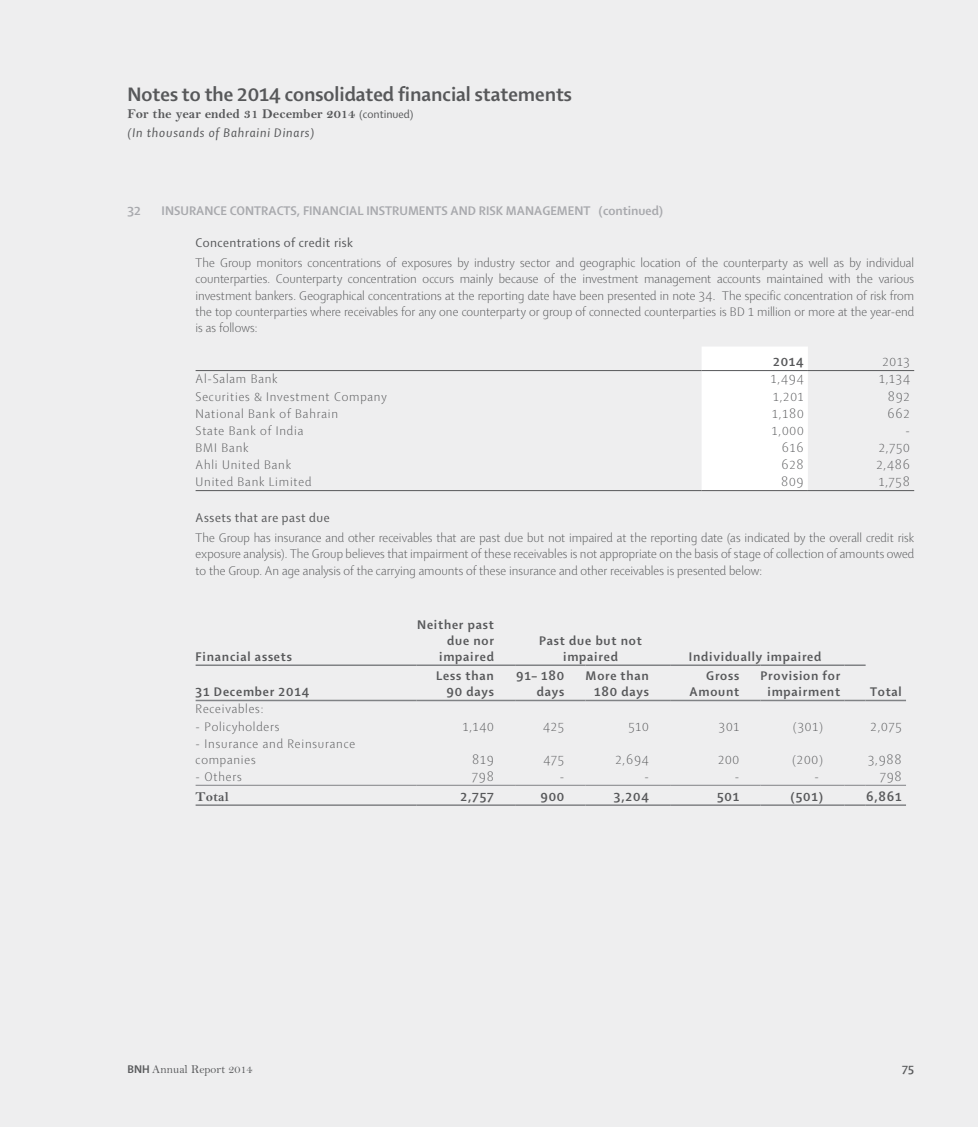
<style>
.page{position:relative;width:978px;height:1127px;background:#eeeeef}
.page>*{position:absolute;margin:0;border:0;box-sizing:border-box;transform-origin:0 0}
.t1{font:700 21px "Shaker 2";color:#57585a}
.t2{font:300 13.5px/16.2px "Shaker 2";letter-spacing:.06em;color:#57585a;text-align:justify}
.t3{font:700 13.5px/16.2px "Shaker 2";letter-spacing:.06em;color:#57585a;text-align:right}
.t4{font:700 13.5px "Shaker 2";color:#a8a9ad}
.t5{font:13.5px "Shaker 2";letter-spacing:.03em;color:#57585a}
.t6{font:700 13.5px "Bell";color:#57585a}
.t7{font:italic 13.5px "Shaker 2";letter-spacing:.06em;color:#57585a}
.t8{font:12px "Bell";color:#57585a}
.t9{font:700 12px "Shaker 2";color:#57585a}
.s1{font-family:"Shaker 2";font-weight:400;font-size:12px}
.s2{font-family:"Shaker 2";font-weight:700}
</style>
<div class="page">
<div style="left:702px;top:347px;width:106px;height:143px;background:#fff"></div>
<hr style="left:196px;top:370px;width:506px;height:1px;background:#57585a">
<hr style="left:702px;top:370px;width:106px;height:1px;background:#57585a">
<hr style="left:808px;top:370px;width:106px;height:1px;background:#57585a">
<hr style="left:196px;top:490px;width:506px;height:1px;background:#57585a">
<hr style="left:702px;top:490px;width:106px;height:1px;background:#57585a">
<hr style="left:808px;top:490px;width:106px;height:1px;background:#57585a">
<hr style="left:844px;top:664px;width:22px;height:2px;background:#808285">
<hr style="left:196px;top:664px;width:221px;height:2px;background:#808285">
<hr style="left:417px;top:664px;width:98px;height:2px;background:#808285">
<hr style="left:515px;top:664px;width:71px;height:2px;background:#808285">
<hr style="left:586px;top:664px;width:84px;height:2px;background:#808285">
<hr style="left:670px;top:664px;width:91px;height:2px;background:#808285">
<hr style="left:761px;top:664px;width:83px;height:2px;background:#808285">
<hr style="left:196px;top:700px;width:221px;height:1px;background:#808285">
<hr style="left:417px;top:700px;width:98px;height:1px;background:#808285">
<hr style="left:515px;top:700px;width:71px;height:1px;background:#808285">
<hr style="left:586px;top:700px;width:84px;height:1px;background:#808285">
<hr style="left:670px;top:700px;width:91px;height:1px;background:#808285">
<hr style="left:761px;top:700px;width:83px;height:1px;background:#808285">
<svg style="left:844px;top:700px;width:22px;height:1px"></svg>
<hr style="left:866px;top:700px;width:40px;height:1px;background:#808285">
<hr style="left:196px;top:804px;width:221px;height:2px;background:#808285">
<hr style="left:417px;top:804px;width:98px;height:2px;background:#808285">
<hr style="left:515px;top:804px;width:71px;height:2px;background:#808285">
<hr style="left:586px;top:804px;width:84px;height:2px;background:#808285">
<hr style="left:670px;top:804px;width:91px;height:2px;background:#808285">
<hr style="left:761px;top:804px;width:83px;height:2px;background:#808285">
<hr style="left:844px;top:804px;width:22px;height:2px;background:#808285">
<hr style="left:866px;top:804px;width:40px;height:2px;background:#808285">
<hr style="left:196px;top:785px;width:221px;height:1px;background:#808285">
<hr style="left:417px;top:785px;width:98px;height:1px;background:#808285">
<hr style="left:515px;top:785px;width:71px;height:1px;background:#808285">
<hr style="left:586px;top:785px;width:84px;height:1px;background:#808285">
<hr style="left:670px;top:785px;width:91px;height:1px;background:#808285">
<hr style="left:761px;top:785px;width:83px;height:1px;background:#808285">
<svg style="left:844px;top:785px;width:22px;height:1px"></svg>
<hr style="left:866px;top:785px;width:40px;height:1px;background:#808285">
<h1 class="t1" style="left:128px;top:81px;width:446px">Notes to the 2014 consolidated financial statements</h1>
<p class="t6" style="left:128px;top:106px;width:287px">For the year ended 31 December 2014 <span class="s1">(continued)</span></p>
<p class="t7" style="left:128px;top:124px;width:188px">(In thousands of Bahraini Dinars)</p>
<p class="t4" style="left:128px;top:201px;width:15px">32</p>
<p class="t4" style="left:162px;top:201px;width:503px">INSURANCE CONTRACTS, FINANCIAL INSTRUMENTS AND RISK MANAGEMENT (continued)</p>
<p class="t5" style="left:196px;top:234px;width:159px">Concentrations of credit risk</p>
<p class="t2" style="left:196px;top:254px;width:720px">The Group monitors concentrations of exposures by industry sector and geographic location of the counterparty as well as by individual counterparties. Counterparty concentration occurs mainly because of the investment management accounts maintained with the various investment bankers. Geographical concentrations at the reporting date have been presented in note 34. The specific concentration of risk from the top counterparties where receivables for any one counterparty or group of connected counterparties is BD 1 million or more at the year-end is as follows:</p>
<p class="t3" style="left:773px;top:353px;width:32px">2014</p>
<p class="t2" style="left:882px;top:353px;width:29px">2013</p>
<p class="t2" style="left:196px;top:370px;width:84px">Al-Salam Bank</p>
<p class="t2" style="left:771px;top:370px;width:34px">1,494</p>
<p class="t2" style="left:879px;top:370px;width:32px">1,134</p>
<p class="t2" style="left:196px;top:387px;width:193px">Securities &amp; Investment Company</p>
<p class="t2" style="left:773px;top:387px;width:32px">1,201</p>
<p class="t2" style="left:888px;top:387px;width:24px">892</p>
<p class="t2" style="left:196px;top:405px;width:144px">National Bank of Bahrain</p>
<p class="t2" style="left:772px;top:405px;width:33px">1,180</p>
<p class="t2" style="left:888px;top:405px;width:24px">662</p>
<p class="t2" style="left:196px;top:422px;width:109px">State Bank of India</p>
<p class="t2" style="left:772px;top:422px;width:33px">1,000</p>
<p class="t2" style="left:905px;top:422px;width:6px">-</p>
<p class="t2" style="left:196px;top:439px;width:54px">BMI Bank</p>
<p class="t2" style="left:782px;top:439px;width:23px">616</p>
<p class="t2" style="left:879px;top:439px;width:33px">2,750</p>
<p class="t2" style="left:196px;top:456px;width:97px">Ahli United Bank</p>
<p class="t2" style="left:781px;top:456px;width:24px">628</p>
<p class="t2" style="left:876px;top:456px;width:35px">2,486</p>
<p class="t2" style="left:196px;top:473px;width:117px">United Bank Limited</p>
<p class="t2" style="left:781px;top:473px;width:24px">809</p>
<p class="t2" style="left:879px;top:473px;width:33px">1,758</p>
<p class="t5" style="left:196px;top:508px;width:135px">Assets that are past due</p>
<p class="t2" style="left:196px;top:529px;width:720px">The Group has insurance and other receivables that are past due but not impaired at the reporting date (as indicated by the overall credit risk exposure analysis). The Group believes that impairment of these receivables is not appropriate on the basis of stage of collection of amounts owed to the Group. An age analysis of the carrying amounts of these insurance and other receivables is presented below:</p>
<p class="t3" style="left:196px;top:648px;width:98px">Financial assets</p>
<p class="t3" style="left:417px;top:615px;width:78px">Neither past due nor impaired</p>
<p class="t3" style="left:539px;top:632px;width:104px;text-align:center">Past due but not impaired</p>
<p class="t3" style="left:689px;top:648px;width:134px">Individually impaired</p>
<p class="t3" style="left:436px;top:667px;width:59px">Less than<br>90 days</p>
<p class="t3" style="left:516px;top:667px;width:50px">91– 180 days</p>
<p class="t3" style="left:586px;top:667px;width:65px">More than<br>180 days</p>
<p class="t3" style="left:689px;top:667px;width:51px">Gross<br>Amount</p>
<p class="t3" style="left:761px;top:667px;width:81px;text-align:center">Provision for impairment</p>
<p class="t3" style="left:196px;top:683px;width:115px">31 December 2014</p>
<p class="t3" style="left:870px;top:683px;width:33px">Total</p>
<p class="t2" style="left:196px;top:700px;width:69px">Receivables:</p>
<p class="t2" style="left:196px;top:717px;width:85px">- Policyholders</p>
<p class="t2" style="left:463px;top:717px;width:33px">1,140</p>
<p class="t2" style="left:543px;top:717px;width:23px">425</p>
<p class="t2" style="left:628px;top:717px;width:22px">510</p>
<p class="t2" style="left:719px;top:717px;width:22px">301</p>
<p class="t2" style="left:793px;top:717px;width:32px">(301)</p>
<p class="t2" style="left:871px;top:717px;width:33px">2,075</p>
<p class="t2" style="left:196px;top:734px;width:161px">- Insurance and Reinsurance companies</p>
<p class="t2" style="left:472px;top:751px;width:23px">819</p>
<p class="t2" style="left:543px;top:751px;width:22px">475</p>
<p class="t2" style="left:615px;top:751px;width:35px">2,694</p>
<p class="t2" style="left:718px;top:751px;width:23px">200</p>
<p class="t2" style="left:792px;top:751px;width:32px">(200)</p>
<p class="t2" style="left:868px;top:751px;width:35px">3,988</p>
<p class="t2" style="left:196px;top:768px;width:48px">- Others</p>
<p class="t2" style="left:472px;top:768px;width:23px">798</p>
<p class="t2" style="left:560px;top:768px;width:6px">-</p>
<p class="t2" style="left:644px;top:768px;width:6px">-</p>
<p class="t2" style="left:735px;top:768px;width:6px">-</p>
<p class="t2" style="left:814px;top:768px;width:6px">-</p>
<p class="t2" style="left:880px;top:768px;width:23px">798</p>
<p class="t6" style="left:196px;top:789px;width:35px">Total</p>
<p class="t3" style="left:461px;top:788px;width:35px">2,757</p>
<p class="t3" style="left:540px;top:788px;width:25px">900</p>
<p class="t3" style="left:614px;top:788px;width:36px">3,204</p>
<p class="t3" style="left:717px;top:788px;width:24px">501</p>
<p class="t3" style="left:790px;top:788px;width:34px">(501)</p>
<p class="t3" style="left:866px;top:788px;width:37px">6,861</p>
<p class="t8" style="left:128px;top:1062px;width:127px"><span class="s2">BNH</span> Annual Report 2014</p>
<p class="t9" style="left:902px;top:1061px;width:13px">75</p>
</div>
